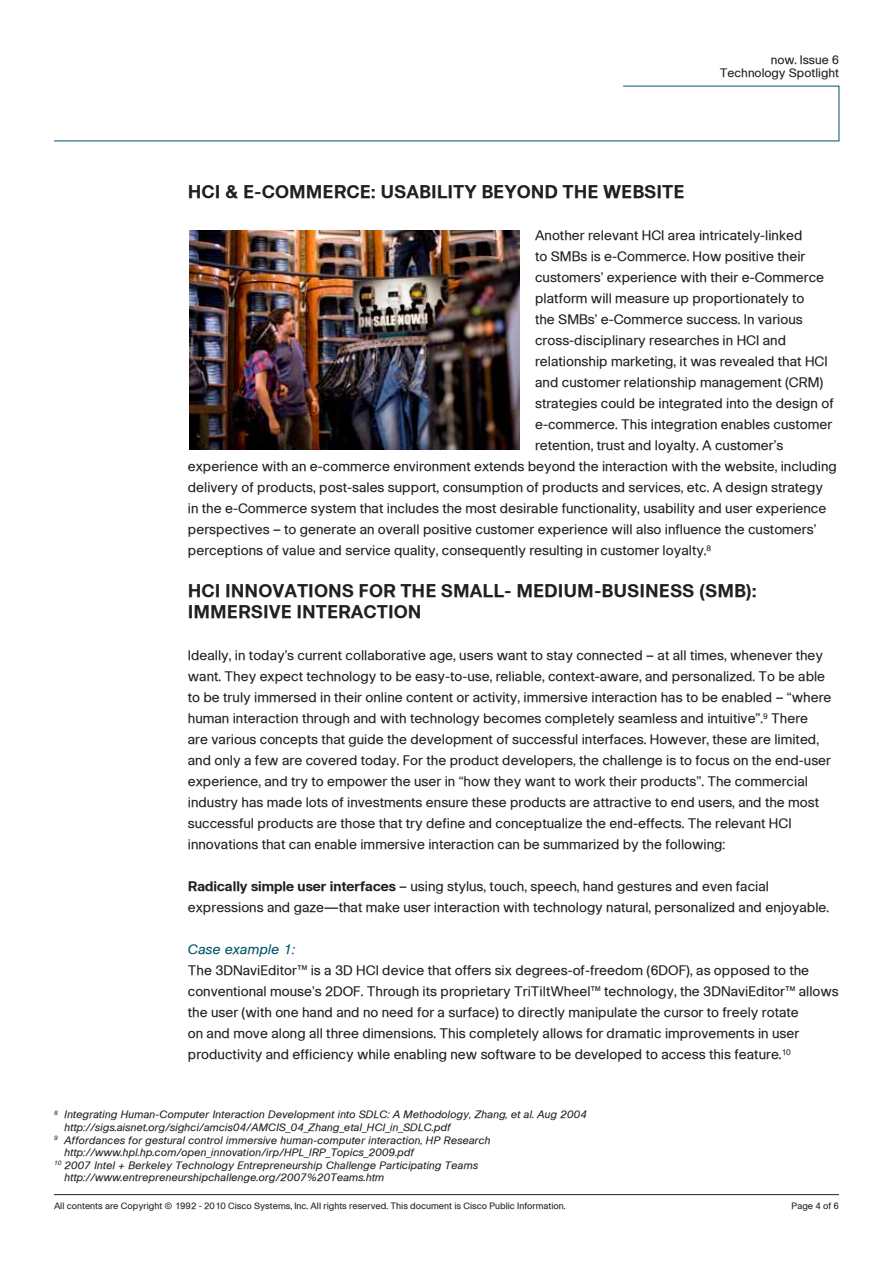
<style>
.page{position:relative;width:893px;height:1263px;background:#fff}
.page>*{position:absolute;margin:0;border:0;box-sizing:border-box;transform-origin:0 0}
.t1{font:18px/21px "Ciscobold";color:#231f20}
.t2{font:13.5px/21px "Ciscoregular";color:#231f20}
.t3{font:13.5px "Ciscooblique";color:#005568}
.t4{font:12px/13.5px "Ciscoregular";color:#231f20;text-align:right}
.t5{font:10.5px "Ciscooblique";color:#231f20}
.t6{font:9px "Ciscoregular";color:#231f20}
.s1{font-family:"Ciscobold"}
</style>
<div class="page">
<hr style="left:54px;top:1194px;width:785px;height:1px;background:#231f20">
<svg style="left:54px;top:86px;width:785px;height:55px"></svg>
<img style="left:189px;top:230px;width:330px;height:220px">
<p class="t4" style="left:720px;top:52px;width:121px">now. Issue 6<br>Technology Spotlight</p>
<h1 class="t1" style="left:188px;top:181px;width:498px">HCI &amp; E-COMMERCE: USABILITY BEYOND THE WEBSITE</h1>
<p class="t2" style="left:535px;top:225px;width:269px">Another relevant HCI area intricately-linked</p>
<p class="t2" style="left:535px;top:246px;width:272px">to SMBs is e-Commerce. How positive their</p>
<p class="t2" style="left:535px;top:267px;width:291px">customers’ experience with their e-Commerce</p>
<p class="t2" style="left:535px;top:288px;width:271px">platform will measure up proportionately to</p>
<p class="t2" style="left:535px;top:309px;width:269px">the SMBs’ e-Commerce success. In various</p>
<p class="t2" style="left:535px;top:330px;width:253px">cross-disciplinary researches in HCI and</p>
<p class="t2" style="left:535px;top:351px;width:294px">relationship marketing, it was revealed that HCI</p>
<p class="t2" style="left:535px;top:372px;width:290px">and customer relationship management (CRM)</p>
<p class="t2" style="left:535px;top:393px;width:300px">strategies could be integrated into the design of</p>
<p class="t2" style="left:535px;top:414px;width:299px">e-commerce. This integration enables customer</p>
<p class="t2" style="left:535px;top:435px;width:250px">retention, trust and loyalty. A customer’s</p>
<p class="t2" style="left:188px;top:456px;width:651px">experience with an e-commerce environment extends beyond the interaction with the website, including</p>
<p class="t2" style="left:188px;top:477px;width:637px">delivery of products, post-sales support, consumption of products and services, etc. A design strategy</p>
<p class="t2" style="left:188px;top:498px;width:640px">in the e-Commerce system that includes the most desirable functionality, usability and user experience</p>
<p class="t2" style="left:188px;top:519px;width:630px">perspectives – to generate an overall positive customer experience will also influence the customers’</p>
<p class="t2" style="left:188px;top:540px;width:525px">perceptions of value and service quality, consequently resulting in customer loyalty.<sup>8</sup></p>
<h1 class="t1" style="left:188px;top:580px;width:570px">HCI INNOVATIONS FOR THE SMALL- MEDIUM-BUSINESS (SMB):<br>IMMERSIVE INTERACTION</h1>
<p class="t2" style="left:188px;top:645px;width:645px">Ideally, in today’s current collaborative age, users want to stay connected – at all times, whenever they want. They expect technology to be easy-to-use, reliable, context-aware, and personalized. To be able to be truly immersed in their online content or activity, immersive interaction has to be enabled – “where human interaction through and with technology becomes completely seamless and intuitive”.<sup>9</sup> There are various concepts that guide the development of successful interfaces. However, these are limited, and only a few are covered today. For the product developers, the challenge is to focus on the end-user experience, and try to empower the user in “how they want to work their products”. The commercial industry has made lots of investments ensure these products are attractive to end users, and the most successful products are those that try define and conceptualize the end-effects. The relevant HCI innovations that can enable immersive interaction can be summarized by the following:</p>
<p class="t2" style="left:188px;top:876px;width:643px"><span class="s1">Radically simple user interfaces</span> – using stylus, touch, speech, hand gestures and even facial expressions and gaze—that make user interaction with technology natural, personalized and enjoyable.</p>
<p class="t3" style="left:188px;top:941px;width:109px">Case example 1:</p>
<p class="t2" style="left:188px;top:960px;width:652px">The 3DNaviEditor™ is a 3D HCI device that offers six degrees-of-freedom (6DOF), as opposed to the conventional mouse’s 2DOF. Through its proprietary TriTiltWheel™ technology, the 3DNaviEditor™ allows the user (with one hand and no need for a surface) to directly manipulate the cursor to freely rotate<br>on and move along all three dimensions. This completely allows for dramatic improvements in user productivity and efficiency while enabling new software to be developed to access this feature.<sup>10</sup></p>
<p class="t5" style="left:54px;top:1108px;width:535px"><sup>8</sup> Integrating Human-Computer Interaction Development into SDLC: A Methodology, Zhang, et al. Aug 2004</p>
<p class="t5" style="left:65px;top:1120px;width:388px">http://sigs.aisnet.org/sighci/amcis04/AMCIS_04_Zhang_etal_HCI_in_SDLC.pdf</p>
<p class="t5" style="left:54px;top:1133px;width:438px"><sup>9</sup> Affordances for gestural control immersive human-computer interaction, HP Research</p>
<p class="t5" style="left:65px;top:1146px;width:351px">http://www.hpl.hp.com/open_innovation/irp/HPL_IRP_Topics_2009.pdf</p>
<p class="t5" style="left:54px;top:1158px;width:426px"><sup>10</sup> 2007 Intel + Berkeley Technology Entrepreneurship Challenge Participating Teams</p>
<p class="t5" style="left:64px;top:1171px;width:322px">http://www.entrepreneurshipchallenge.org/2007%20Teams.htm</p>
<p class="t6" style="left:54px;top:1200px;width:513px">All contents are Copyright © 1992 - 2010 Cisco Systems, Inc. All rights reserved. This document is Cisco Public Information.</p>
<p class="t6" style="left:792px;top:1200px;width:49px">Page 4 of 6</p>
</div>
